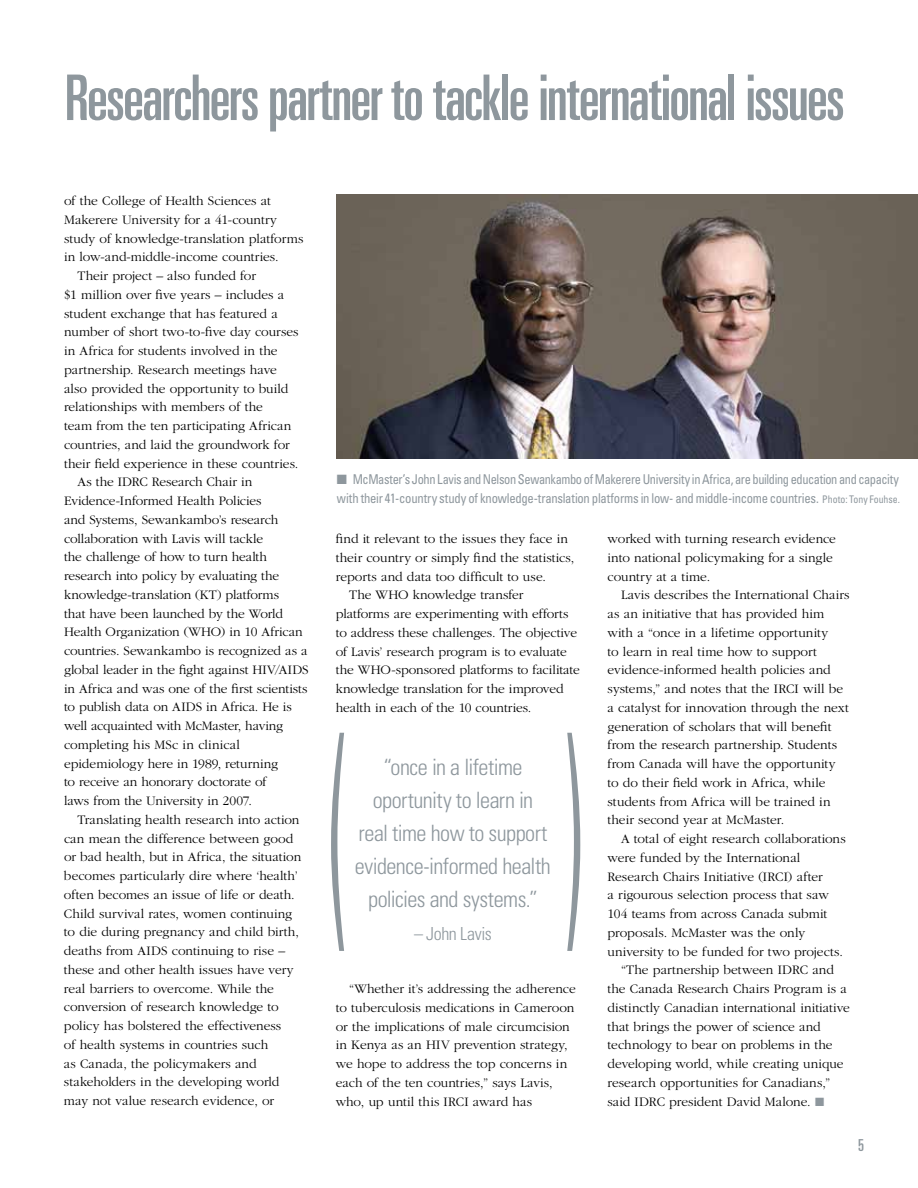
<style>
.page{position:relative;width:918px;height:1188px;background:#fff}
.page>*{position:absolute;margin:0;border:0;box-sizing:border-box;transform-origin:0 0}
.t1{font:300 condensed 249.3px "Univers";color:#8e979d;scale:.4 1}
.t2{font:ultra-condensed 63px "Univers";letter-spacing:-.025em;color:#8e979d}
.t3{font:300 condensed 22.5px/33px "Univers";letter-spacing:-.025em;color:#8e979d;text-align:center}
.t4{font:300 condensed 18px "Univers";letter-spacing:-.02em;color:#8e979d}
.t5{font:ultra-condensed 16.5px "Univers";color:#8e979d}
.t6{font:300 13.5px/18.8px "Garamond";color:#000}
.t7{font:condensed 13.5px/18.8px "Univers";letter-spacing:-.025em;color:#8e979d;scale:.92 1}
.s1{font-size:10.5px}
.s2{color:#8e979d}
</style>
<div class="page">
<img style="left:336px;top:194px;width:582px;height:264px">
<h2 class="t2" style="left:65px;top:62px;width:781px">Researchers partner to tackle international issues</h2>
<p class="t6" style="left:64px;top:192px;width:208px">of the College of Health Sciences at</p>
<p class="t6" style="left:64px;top:210px;width:214px">Makerere University for a 41-country</p>
<p class="t6" style="left:64px;top:229px;width:241px">study of knowledge-translation platforms</p>
<p class="t6" style="left:64px;top:248px;width:216px">in low-and-middle-income countries.</p>
<p class="t6" style="left:78px;top:267px;width:180px">Their project – also funded for</p>
<p class="t6" style="left:64px;top:285px;width:222px">$1 million over five years – includes a</p>
<p class="t6" style="left:64px;top:304px;width:215px">student exchange that has featured a</p>
<p class="t6" style="left:64px;top:323px;width:236px">number of short two-to-five day courses</p>
<p class="t6" style="left:64px;top:342px;width:215px">in Africa for students involved in the</p>
<p class="t6" style="left:64px;top:360px;width:214px">partnership. Research meetings have</p>
<p class="t6" style="left:64px;top:379px;width:226px">also provided the opportunity to build</p>
<p class="t6" style="left:64px;top:398px;width:200px">relationships with members of the</p>
<p class="t6" style="left:64px;top:417px;width:229px">team from the ten participating African</p>
<p class="t6" style="left:64px;top:435px;width:227px">countries, and laid the groundwork for</p>
<p class="t6" style="left:64px;top:454px;width:236px">their field experience in these countries.</p>
<p class="t6" style="left:78px;top:473px;width:176px">As the IDRC Research Chair in</p>
<p class="t6" style="left:64px;top:492px;width:199px">Evidence-Informed Health Policies</p>
<p class="t6" style="left:64px;top:510px;width:216px">and Systems, Sewankambo’s research</p>
<p class="t6" style="left:64px;top:529px;width:201px">collaboration with Lavis will tackle</p>
<p class="t6" style="left:64px;top:548px;width:205px">the challenge of how to turn health</p>
<p class="t6" style="left:64px;top:567px;width:217px">research into policy by evaluating the</p>
<p class="t6" style="left:64px;top:585px;width:217px">knowledge-translation (KT) platforms</p>
<p class="t6" style="left:64px;top:604px;width:220px">that have been launched by the World</p>
<p class="t6" style="left:64px;top:623px;width:240px">Health Organization (WHO) in 10 African</p>
<p class="t6" style="left:64px;top:642px;width:245px">countries. Sewankambo is recognized as a</p>
<p class="t6" style="left:64px;top:660px;width:245px">global leader in the fight against HIV/AIDS</p>
<p class="t6" style="left:64px;top:679px;width:245px">in Africa and was one of the first scientists</p>
<p class="t6" style="left:64px;top:698px;width:229px">to publish data on AIDS in Africa. He is</p>
<p class="t6" style="left:64px;top:717px;width:221px">well acquainted with McMaster, having</p>
<p class="t6" style="left:64px;top:735px;width:177px">completing his MSc in clinical</p>
<p class="t6" style="left:64px;top:754px;width:216px">epidemiology here in 1989, returning</p>
<p class="t6" style="left:64px;top:773px;width:204px">to receive an honorary doctorate of</p>
<p class="t6" style="left:64px;top:792px;width:189px">laws from the University in 2007.</p>
<p class="t6" style="left:78px;top:810px;width:224px">Translating health research into action</p>
<p class="t6" style="left:64px;top:829px;width:231px">can mean the difference between good</p>
<p class="t6" style="left:64px;top:848px;width:239px">or bad health, but in Africa, the situation</p>
<p class="t6" style="left:64px;top:867px;width:235px">becomes particularly dire where ‘health’</p>
<p class="t6" style="left:64px;top:885px;width:232px">often becomes an issue of life or death.</p>
<p class="t6" style="left:64px;top:904px;width:230px">Child survival rates, women continuing</p>
<p class="t6" style="left:64px;top:923px;width:237px">to die during pregnancy and child birth,</p>
<p class="t6" style="left:64px;top:942px;width:223px">deaths from AIDS continuing to rise –</p>
<p class="t6" style="left:64px;top:960px;width:231px">these and other health issues have very</p>
<p class="t6" style="left:64px;top:979px;width:212px">real barriers to overcome. While the</p>
<p class="t6" style="left:64px;top:998px;width:216px">conversion of research knowledge to</p>
<p class="t6" style="left:64px;top:1017px;width:219px">policy has bolstered the effectiveness</p>
<p class="t6" style="left:64px;top:1035px;width:206px">of health systems in countries such</p>
<p class="t6" style="left:64px;top:1054px;width:194px">as Canada, the policymakers and</p>
<p class="t6" style="left:64px;top:1073px;width:217px">stakeholders in the developing world</p>
<p class="t6" style="left:64px;top:1092px;width:212px">may not value research evidence, or</p>
<p class="t7" style="left:337px;top:470px;width:613px">■ McMaster’s John Lavis and Nelson Sewankambo of Makerere University in Africa, are building education and capacity with their 41-country study of knowledge-translation platforms in low- and middle-income countries. <span class="s1">Photo: Tony Fouhse.</span></p>
<p class="t6" style="left:336px;top:530px;width:234px">find it relevant to the issues they face in</p>
<p class="t6" style="left:336px;top:548px;width:240px">their country or simply find the statistics,</p>
<p class="t6" style="left:336px;top:567px;width:212px">reports and data too difficult to use.</p>
<p class="t6" style="left:349px;top:586px;width:175px">The WHO knowledge transfer</p>
<p class="t6" style="left:336px;top:605px;width:234px">platforms are experimenting with efforts</p>
<p class="t6" style="left:336px;top:623px;width:243px">to address these challenges. The objective</p>
<p class="t6" style="left:336px;top:642px;width:232px">of Lavis’ research program is to evaluate</p>
<p class="t6" style="left:336px;top:661px;width:246px">the WHO-sponsored platforms to facilitate</p>
<p class="t6" style="left:336px;top:680px;width:229px">knowledge translation for the improved</p>
<p class="t6" style="left:336px;top:698px;width:197px">health in each of the 10 countries.</p>
<h1 class="t1" style="left:328px;top:680px;width:640px">( )</h1>
<h3 class="t3" style="left:355px;top:750px;width:197px">“once in a lifetime oportunity to learn in<br>real time how to support evidence-informed health policies and systems.”</h3>
<h3 class="t4" style="left:414px;top:923px;width:79px">– John Lavis</h3>
<p class="t6" style="left:336px;top:980px;width:242px;text-indent:14px">“Whether it’s addressing the adherence to tuberculosis medications in Cameroon or the implications of male circumcision in Kenya as an HIV prevention strategy, we hope to address the top concerns in each of the ten countries,” says Lavis, who, up until this IRCI award has</p>
<p class="t6" style="left:608px;top:530px;width:230px">worked with turning research evidence into national policymaking for a single country at a time.</p>
<p class="t6" style="left:608px;top:586px;width:244px;text-indent:14px">Lavis describes the International Chairs as an initiative that has provided him with a “once in a lifetime opportunity<br>to learn in real time how to support evidence-informed health policies and systems,” and notes that the IRCI will be a catalyst for innovation through the next generation of scholars that will benefit from the research partnership. Students from Canada will have the opportunity to do their field work in Africa, while students from Africa will be trained in their second year at McMaster.</p>
<p class="t6" style="left:621px;top:830px;width:226px">A total of eight research collaborations</p>
<p class="t6" style="left:608px;top:848px;width:194px">were funded by the International</p>
<p class="t6" style="left:608px;top:867px;width:217px">Research Chairs Initiative (IRCI) after</p>
<p class="t6" style="left:608px;top:886px;width:223px">a rigourous selection process that saw</p>
<p class="t6" style="left:608px;top:905px;width:221px">104 teams from across Canada submit</p>
<p class="t6" style="left:608px;top:923px;width:199px">proposals. McMaster was the only</p>
<p class="t6" style="left:608px;top:942px;width:237px">university to be funded for two projects.</p>
<p class="t6" style="left:621px;top:961px;width:214px">“The partnership between IDRC and</p>
<p class="t6" style="left:608px;top:980px;width:241px">the Canada Research Chairs Program is a</p>
<p class="t6" style="left:608px;top:998px;width:244px">distinctly Canadian international initiative</p>
<p class="t6" style="left:608px;top:1017px;width:215px">that brings the power of science and</p>
<p class="t6" style="left:608px;top:1036px;width:227px">technology to bear on problems in the</p>
<p class="t6" style="left:608px;top:1055px;width:238px">developing world, while creating unique</p>
<p class="t6" style="left:608px;top:1073px;width:224px">research opportunities for Canadians,”</p>
<p class="t6" style="left:608px;top:1092px;width:218px">said IDRC president David Malone. <span class="s2">■</span></p>
<p class="t5" style="left:858px;top:1136px;width:7px">5</p>
</div>
